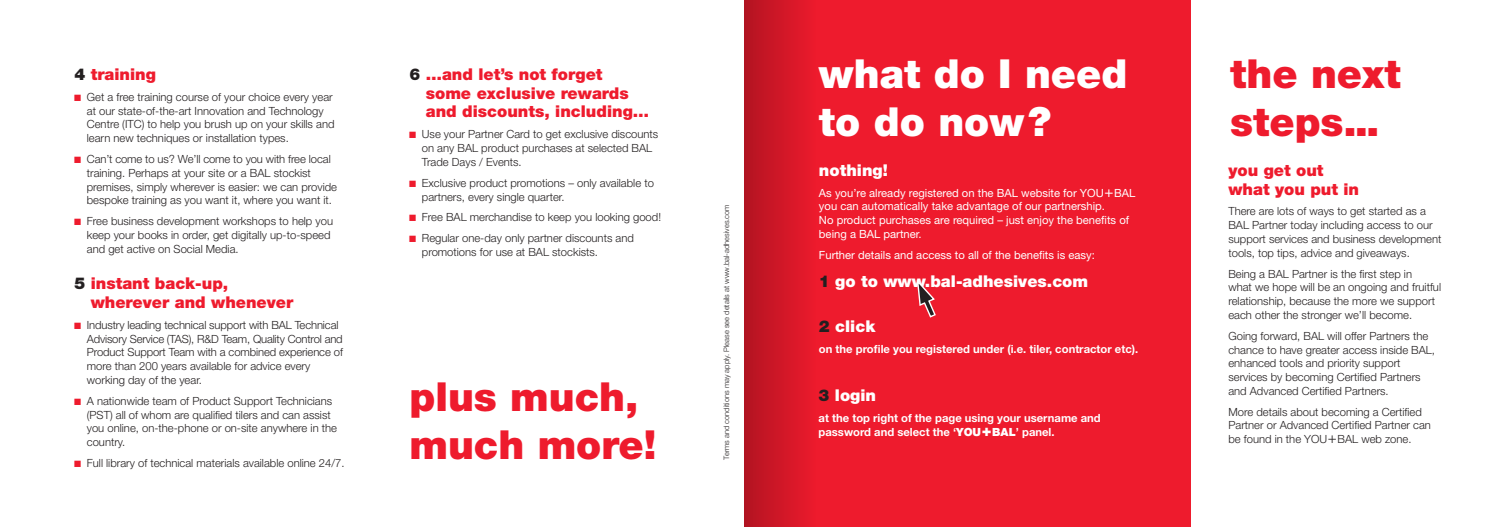
<style>
.page{position:relative;width:1489px;height:527px;background:#fff}
.page>*{position:absolute;margin:0;border:0;box-sizing:border-box;transform-origin:0 0}
.t1{font:900 40px/47.5px "Helvetica Neue LT";color:#ee1b2d}
.t2{font:900 40px/47.5px "Helvetica Neue LT";color:#fff}
.t3{font:900 16.25px/18.8px "Helvetica Neue LT";color:#ee1b2d}
.t4{font:900 16.25px "Helvetica Neue LT";color:#fff}
.t5{font:300 11.25px/13.8px "Helvetica Neue LT";color:#231f20}
.t6{font:11.25px/13.8px "Helvetica Neue LT";color:#fff}
.t7{font:700 11.25px/13.8px "Helvetica Neue LT";color:#fff}
.t8{font:300 7.5px "Helvetica Neue LT";color:#231f20}
.s1{color:#231f20}
.s2{color:#ee1b2d}
.s3{font-size:15px}
.s4{font-weight:900}
.s5{font-weight:900;font-size:16.25px}
</style>
<div class="page">
<div style="left:744px;top:0;width:447px;height:526px;background:#ee1b2d"></div>
<svg style="left:916px;top:280px;width:19px;height:37px"></svg>
<div style="left:744px;top:0;width:71px;height:526px;background:linear-gradient(to right,#b21421,#eb1a2c)"></div>
<h2 class="t3" style="left:74px;top:65px;width:83px"><span class="s1">4</span> training</h2>
<p class="t5" style="left:87px;top:90px;width:249px;text-indent:-12px"><span class="s2">■</span> Get a free training course of your choice every year at our state-of-the-art Innovation and Technology Centre (ITC) to help you brush up on your skills and learn new techniques or installation types.</p>
<p class="t5" style="left:87px;top:152px;width:252px;text-indent:-12px"><span class="s2">■</span> Can’t come to us? We’ll come to you with free local training. Perhaps at your site or a BAL stockist premises, simply wherever is easier: we can provide bespoke training as you want it, where you want it.</p>
<p class="t5" style="left:87px;top:214px;width:248px;text-indent:-12px"><span class="s2">■</span> Free business development workshops to help you keep your books in order, get digitally up-to-speed and get active on Social Media.</p>
<h2 class="t3" style="left:91px;top:274px;width:204px;text-indent:-16px"><span class="s1">5</span> instant back-up, wherever and whenever</h2>
<p class="t5" style="left:87px;top:317px;width:257px;text-indent:-12px"><span class="s2">■</span> Industry leading technical support with BAL Technical Advisory Service (TAS), R&amp;D Team, Quality Control and Product Support Team with a combined experience of more than 200 years available for advice every working day of the year.</p>
<p class="t5" style="left:87px;top:393px;width:252px;text-indent:-12px"><span class="s2">■</span> A nationwide team of Product Support Technicians (PST) all of whom are qualified tilers and can assist you online, on-the-phone or on-site anywhere in the country.</p>
<p class="t5" style="left:74px;top:455px;width:271px"><span class="s2">■</span> Full library of technical materials available online 24/7.</p>
<h2 class="t3" style="left:426px;top:65px;width:225px;text-indent:-16px"><span class="s1">6</span> …and let’s not forget some exclusive rewards and discounts, including…</h2>
<p class="t5" style="left:422px;top:127px;width:238px;text-indent:-12px"><span class="s2">■</span> Use your Partner Card to get exclusive discounts on any BAL product purchases at selected BAL<br>Trade Days / Events.</p>
<p class="t5" style="left:422px;top:175px;width:233px;text-indent:-12px"><span class="s2">■</span> Exclusive product promotions – only available to partners, every single quarter.</p>
<p class="t5" style="left:409px;top:210px;width:253px"><span class="s2">■</span> Free BAL merchandise to keep you looking good!</p>
<p class="t5" style="left:422px;top:231px;width:213px;text-indent:-12px"><span class="s2">■</span> Regular one-day only partner discounts and promotions for use at BAL stockists.</p>
<h1 class="t1" style="left:409px;top:373px;width:248px">plus much, much more!</h1>
<p class="t8" style="left:721px;top:459px;width:256px;rotate:-90deg">Terms and conditions may apply. Please see details at www.bal-adhesives.com</p>
<h1 class="t2" style="left:819px;top:50px;width:310px">what do I need to do now?</h1>
<h2 class="t4" style="left:819px;top:160px;width:70px">nothing!</h2>
<p class="t6" style="left:819px;top:185px;width:318px">As you’re already registered on the BAL website for YOU<span class="s3">+</span>BAL you can automatically take advantage of our partnership.<br>No product purchases are required – just enjoy the benefits of being a BAL partner.</p>
<p class="t6" style="left:819px;top:247px;width:277px">Further details and access to all of the benefits is easy:</p>
<h2 class="t4" style="left:819px;top:271px;width:271px"><span class="s1">1</span> go to www.bal-adhesives.com</h2>
<h2 class="t4" style="left:819px;top:316px;width:58px"><span class="s1">2</span> click</h2>
<p class="t7" style="left:819px;top:341px;width:321px">on the profile you registered under (i.e. tiler, contractor etc).</p>
<h2 class="t4" style="left:818px;top:385px;width:59px"><span class="s1">3</span> login</h2>
<p class="t7" style="left:818px;top:410px;width:284px">at the top right of the page using your username and password and select the ‘<span class="s4">YOU</span><span class="s5">+</span><span class="s4">BAL</span>’ panel.</p>
<h1 class="t1" style="left:1230px;top:50px;width:172px">the next steps...</h1>
<h2 class="t3" style="left:1228px;top:160px;width:132px">you get out what you put in</h2>
<p class="t5" style="left:1228px;top:204px;width:214px">There are lots of ways to get started as a BAL Partner today including access to our support services and business development tools, top tips, advice and giveaways.</p>
<p class="t5" style="left:1228px;top:266px;width:214px">Being a BAL Partner is the first step in<br>what we hope will be an ongoing and fruitful relationship, because the more we support each other the stronger we’ll become.</p>
<p class="t5" style="left:1228px;top:328px;width:208px">Going forward, BAL will offer Partners the chance to have greater access inside BAL, enhanced tools and priority support services by becoming Certified Partners and Advanced Certified Partners.</p>
<p class="t5" style="left:1228px;top:404px;width:204px">More details about becoming a Certified<br>Partner or Advanced Certified Partner can be found in the YOU<span class="s3">+</span>BAL web zone.</p>
</div>
